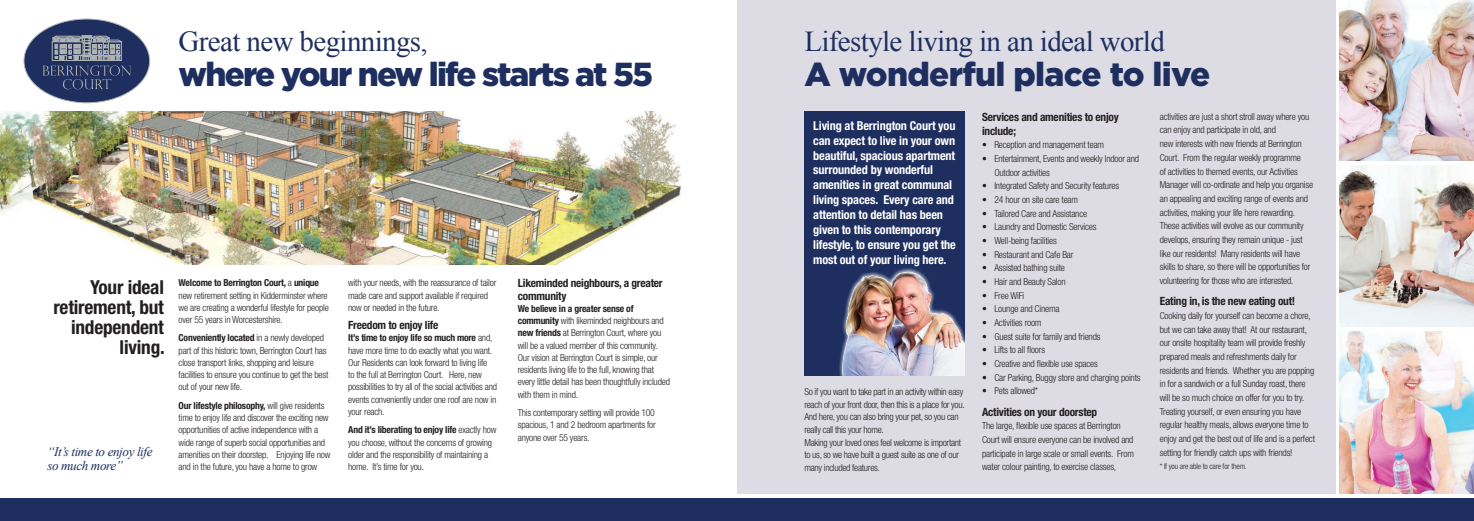
<style>
.page{position:relative;width:1474px;height:521px;background:#fff}
.page>*{position:absolute;margin:0;border:0;box-sizing:border-box;transform-origin:0 0}
.t1{font:900 33.25px "Gotham";letter-spacing:-.055em;color:#1e2f5f}
.t2{font:900 33.25px "Gotham";letter-spacing:-.02em;color:#1e2f5f}
.t3{font:28.88px "Times New Roman";letter-spacing:-.02em;color:#1e2f5f}
.t4{font:700 condensed 19.25px/20.1px "Helvetica Neue";letter-spacing:-.01em;color:#231f20;text-align:right}
.t5{font:italic 13.12px/14px "Times New Roman";letter-spacing:-.03em;color:#1e2f5f}
.t6{font:700 condensed 12.25px/14.9px "Helvetica Neue";letter-spacing:-.01em;color:#fff}
.t7{font:700 condensed 11.38px/12.2px "Helvetica Neue";letter-spacing:-.02em;color:#231f20}
.t8{font:300 condensed 9.62px/12.2px "Helvetica Neue";letter-spacing:-.02em;color:#231f20}
.t9{font:300 condensed 7.88px "Helvetica Neue";letter-spacing:-.02em;color:#231f20}
.s1{font-weight:700}
</style>
<div class="page">
<img style="left:0;top:112px;width:682px;height:152px">
<div style="left:737px;top:0;width:597px;height:494px;background:#dddce5"></div>
<img style="left:1339px;top:0;width:134px;height:161px">
<img style="left:1339px;top:166px;width:134px;height:161px">
<img style="left:1339px;top:332px;width:134px;height:161px">
<div style="left:804px;top:112px;width:160px;height:264px;background:#1e2f5f"></div>
<div style="left:831px;top:267px;width:133px;height:109px;background:#fff;opacity:.75"></div>
<div style="left:24px;top:19px;width:126px;height:84px;background:#1e2f5f;border-radius:50%"></div>
<svg style="left:42px;top:35px;width:89px;height:54px"></svg>
<div style="left:0;top:499px;width:737px;height:22px;background:#1e2f5f"></div>
<div style="left:737px;top:499px;width:736px;height:22px;background:#1e2f5f"></div>
<h2 class="t3" style="left:179px;top:22px;width:251px">Great new beginnings,</h2>
<h1 class="t1" style="left:179px;top:51px;width:476px">where your new life starts at 55</h1>
<h3 class="t4" style="left:53px;top:276px;width:113px">Your ideal retirement, but independent living.</h3>
<h3 class="t5" style="left:47px;top:445px;width:107px">“It’s time to enjoy life so much more”</h3>
<p class="t8" style="left:179px;top:277px;width:152px"><span class="s1">Welcome to Berrington Court,</span> a <span class="s1">unique </span>new retirement setting in Kidderminster where we are creating a wonderful lifestyle for people over 55 years in Worcestershire.</p>
<p class="t8" style="left:179px;top:332px;width:151px"><span class="s1">Conveniently located</span> in a newly developed part of this historic town, Berrington Court has close transport links, shopping and leisure facilities to ensure you continue to get the best out of your new life.</p>
<p class="t8" style="left:179px;top:399px;width:153px"><span class="s1">Our lifestyle philosophy,</span> will give residents time to enjoy life and discover the exciting new opportunities of active independence with a wide range of superb social opportunities and amenities on their doorstep. Enjoying life now and in the future, you have a home to grow</p>
<p class="t8" style="left:348px;top:277px;width:150px">with your needs, with the reassurance of tailor made care and support available if required now or needed in the future.</p>
<p class="t7" style="left:348px;top:319px;width:92px">Freedom to enjoy life</p>
<p class="t8" style="left:348px;top:332px;width:150px"><span class="s1">It’s time to enjoy life so much more</span> and, have more time to do exactly what you want.<br>Our Residents can look forward to living life<br>to the full at Berrington Court. Here, new possibilities to try all of the social activities and events conveniently under one roof are now in your reach.</p>
<p class="t8" style="left:348px;top:424px;width:150px"><span class="s1">And it’s liberating to enjoy life</span> exactly how you choose, without the concerns of growing older and the responsibility of maintaining a home. It’s time for you.</p>
<p class="t7" style="left:518px;top:277px;width:146px">Likeminded neighbours, a greater community</p>
<p class="t8" style="left:518px;top:302px;width:154px"><span class="s1">We believe in a greater sense of community</span> with likeminded neighbours and <span class="s1">new friends</span> at Berrington Court, where you will be a valued member of this community.<br>Our vision at Berrington Court is simple, our residents living life to the full, knowing that every little detail has been thoughtfully included with them in mind.</p>
<p class="t8" style="left:518px;top:406px;width:139px;text-align:justify">This contemporary setting will provide 100 spacious, 1 and 2 bedroom apartments for anyone over 55 years.</p>
<h2 class="t3" style="left:804px;top:22px;width:362px">Lifestyle living in an ideal world</h2>
<h1 class="t2" style="left:804px;top:51px;width:407px">A wonderful place to live</h1>
<p class="t6" style="left:813px;top:118px;width:144px">Living at Berrington Court you can expect to live in your own beautiful, spacious apartment surrounded by wonderful amenities in great communal living spaces. Every care and attention to detail has been given to this contemporary lifestyle, to ensure you get the most out of your living here.</p>
<p class="t8" style="left:804px;top:385px;width:162px;line-height:12.6px">So if you want to take part in an activity within easy reach of your front door, then this is a place for you.<br>And here, you can also bring your pet, so you can really call this your home.<br>Making your loved ones feel welcome is important to us, so we have built a guest suite as one of our many included features.</p>
<p class="t7" style="left:982px;top:110px;width:138px;line-height:13.7px">Services and amenities to enjoy include;</p>
<p class="t8" style="left:982px;top:139px;width:124px">• Reception and management team</p>
<p class="t8" style="left:994px;top:152px;width:146px;line-height:13.7px;text-indent:-12px">• Entertainment, Events and weekly Indoor and<br>Outdoor activities</p>
<p class="t8" style="left:982px;top:180px;width:139px">• Integrated Safety and Security features</p>
<p class="t8" style="left:982px;top:193px;width:97px">• 24 hour on site care team</p>
<p class="t8" style="left:982px;top:207px;width:107px">• Tailored Care and Assistance</p>
<p class="t8" style="left:982px;top:221px;width:116px">• Laundry and Domestic Services</p>
<p class="t8" style="left:982px;top:234px;width:76px">• Well-being facilities</p>
<p class="t8" style="left:982px;top:248px;width:93px">• Restaurant and Cafe Bar</p>
<p class="t8" style="left:982px;top:262px;width:84px">• Assisted bathing suite</p>
<p class="t8" style="left:982px;top:275px;width:85px">• Hair and Beauty Salon</p>
<p class="t8" style="left:982px;top:289px;width:44px">• Free WiFi</p>
<p class="t8" style="left:982px;top:303px;width:79px">• Lounge and Cinema</p>
<p class="t8" style="left:982px;top:316px;width:61px">• Activities room</p>
<p class="t8" style="left:982px;top:330px;width:120px">• Guest suite for family and friends</p>
<p class="t8" style="left:982px;top:344px;width:64px">• Lifts to all floors</p>
<p class="t8" style="left:982px;top:357px;width:117px">• Creative and flexible use spaces</p>
<p class="t8" style="left:982px;top:371px;width:160px">• Car Parking, Buggy store and charging points</p>
<p class="t8" style="left:982px;top:385px;width:58px">• Pets allowed*</p>
<p class="t7" style="left:982px;top:405px;width:117px">Activities on your doorstep</p>
<p class="t8" style="left:982px;top:419px;width:153px;line-height:13.7px">The large, flexible use spaces at Berrington Court will ensure everyone can be involved and participate in large scale or small events. From water colour painting, to exercise classes,</p>
<p class="t8" style="left:1159px;top:109px;width:155px;line-height:13.7px">activities are just a short stroll away where you can enjoy and participate in old, and<br>new interests with new friends at Berrington Court. From the regular weekly programme<br>of activities to themed events, our Activities Manager will co-ordinate and help you organise an appealing and exciting range of events and activities, making your life here rewarding.<br>These activities will evolve as our community develops, ensuring they remain unique - just like our residents! Many residents will have skills to share, so there will be opportunities for volunteering for those who are interested.</p>
<p class="t7" style="left:1159px;top:295px;width:137px">Eating in, is the new eating out!</p>
<p class="t8" style="left:1159px;top:309px;width:157px;line-height:13.7px">Cooking daily for yourself can become a chore, but we can take away that! At our restaurant, our onsite hospitality team will provide freshly prepared meals and refreshments daily for residents and friends. Whether you are popping in for a sandwich or a full Sunday roast, there will be so much choice on offer for you to try.<br>Treating yourself, or even ensuring you have regular healthy meals, allows everyone time to enjoy and get the best out of life and is a perfect setting for friendly catch ups with friends!</p>
<p class="t9" style="left:1159px;top:462px;width:88px">* If you are able to care for them.</p>
</div>
